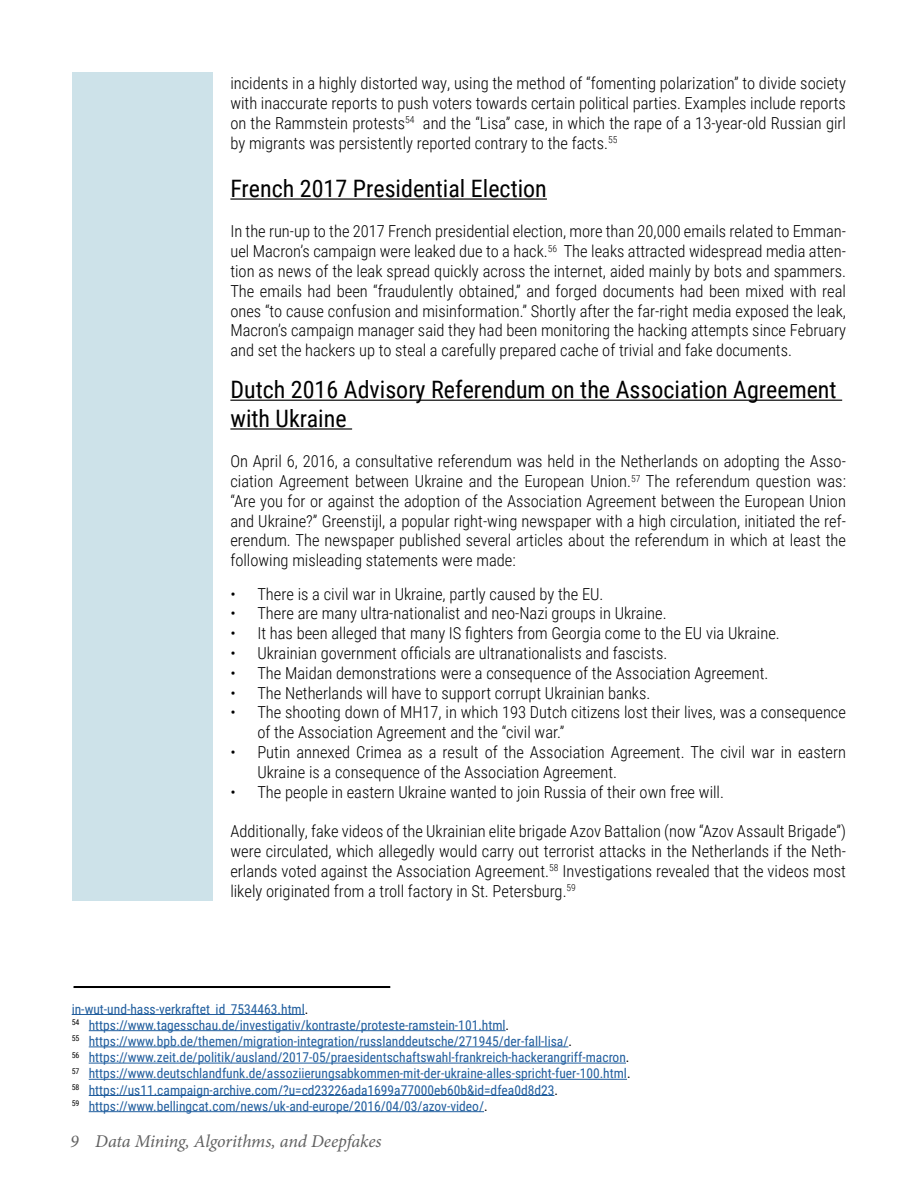
<style>
.page{position:relative;width:918px;height:1188px;background:#fff}
.page>*{position:absolute;margin:0;border:0;box-sizing:border-box;transform-origin:0 0}
.t1{font:24px/28.8px "Roboto Condensed";color:#000}
.t2{font:italic 18px "Minion Pro";letter-spacing:-.01em;color:#616161}
.t3{font:300 16.5px/19.8px "Roboto Condensed";color:#000;text-align:justify}
.t4{font:13.5px/16.2px "Roboto Condensed";color:#215e9e}
.s1{color:#000}
</style>
<div class="page">
<div style="left:72px;top:72px;width:140px;height:829px;background:#cde2e9"></div>
<hr style="left:230px;top:198px;width:317px;height:2px;background:#000">
<hr style="left:230px;top:400px;width:612px;height:1px;background:#000">
<hr style="left:230px;top:428px;width:122px;height:2px;background:#000">
<div style="left:74px;top:986px;width:316px;height:2px;border:2px solid #000"></div>
<hr style="left:72px;top:1014px;width:233px;height:1px;background:#215e9e">
<hr style="left:89px;top:1030px;width:417px;height:1px;background:#215e9e">
<hr style="left:89px;top:1047px;width:479px;height:1px;background:#215e9e">
<hr style="left:89px;top:1063px;width:537px;height:1px;background:#215e9e">
<hr style="left:89px;top:1079px;width:538px;height:1px;background:#215e9e">
<hr style="left:89px;top:1095px;width:465px;height:1px;background:#215e9e">
<hr style="left:89px;top:1111px;width:395px;height:1px;background:#215e9e">
<p class="t3" style="left:230px;top:73px;width:617px">incidents in a highly distorted way, using the method of “fomenting polarization” to divide society with inaccurate reports to push voters towards certain political parties. Examples include reports on the Rammstein protests<sup>54</sup> and the “Lisa” case, in which the rape of a 13-year-old Russian girl by migrants was persistently reported contrary to the facts.<sup>55</sup></p>
<h1 class="t1" style="left:230px;top:173px;width:318px">French 2017 Presidential Election</h1>
<p class="t3" style="left:230px;top:221px;width:617px">In the run-up to the 2017 French presidential election, more than 20,000 emails related to Emman&shy;uel Macron’s campaign were leaked due to a hack.<sup>56</sup> The leaks attracted widespread media atten&shy;tion as news of the leak spread quickly across the internet, aided mainly by bots and spammers.<br>The emails had been “fraudulently obtained,” and forged documents had been mixed with real ones “to cause confusion and misinformation.” Shortly after the far-right media exposed the leak, Macron’s campaign manager said they had been monitoring the hacking attempts since February and set the hackers up to steal a carefully prepared cache of trivial and fake documents.</p>
<h1 class="t1" style="left:230px;top:375px;width:608px">Dutch 2016 Advisory Referendum on the Association Agreement with Ukraine</h1>
<p class="t3" style="left:230px;top:451px;width:617px">On April 6, 2016, a consultative referendum was held in the Netherlands on adopting the Asso&shy;ciation Agreement between Ukraine and the European Union.<sup>57</sup> The referendum question was: “Are you for or against the adoption of the Association Agreement between the European Union and Ukraine?” Greenstijl, a popular right-wing newspaper with a high circulation, initiated the ref&shy;erendum. The newspaper published several articles about the referendum in which at least the following misleading statements were made:</p>
<p class="t3" style="left:230px;top:583px;width:375px">• There is a civil war in Ukraine, partly caused by the EU.</p>
<p class="t3" style="left:230px;top:603px;width:438px">• There are many ultra-nationalist and neo-Nazi groups in Ukraine.</p>
<p class="t3" style="left:230px;top:623px;width:551px">• It has been alleged that many IS fighters from Georgia come to the EU via Ukraine.</p>
<p class="t3" style="left:230px;top:643px;width:438px">• Ukrainian government officials are ultranationalists and fascists.</p>
<p class="t3" style="left:230px;top:662px;width:540px">• The Maidan demonstrations were a consequence of the Association Agreement.</p>
<p class="t3" style="left:230px;top:682px;width:422px">• The Netherlands will have to support corrupt Ukrainian banks.</p>
<p class="t3" style="left:257px;top:702px;width:590px;text-indent:-27px">• The shooting down of MH17, in which 193 Dutch citizens lost their lives, was a consequence of the Association Agreement and the “civil war.”</p>
<p class="t3" style="left:257px;top:742px;width:590px;text-indent:-27px">• Putin annexed Crimea as a result of the Association Agreement. The civil war in eastern<br>Ukraine is a consequence of the Association Agreement.</p>
<p class="t3" style="left:230px;top:781px;width:495px">• The people in eastern Ukraine wanted to join Russia of their own free will.</p>
<p class="t3" style="left:230px;top:821px;width:617px">Additionally, fake videos of the Ukrainian elite brigade Azov Battalion (now “Azov Assault Brigade”) were circulated, which allegedly would carry out terrorist attacks in the Netherlands if the Neth&shy;erlands voted against the Association Agreement.<sup>58</sup> Investigations revealed that the videos most likely originated from a troll factory in St. Petersburg.<sup>59</sup></p>
<p class="t4" style="left:72px;top:1000px;width:560px">in-wut-und-hass-verkraftet_id_7534463.html<span class="s1">.<br></span><sup>54</sup> https://www.tagesschau.de/investigativ/kontraste/proteste-ramstein-101.html<span class="s1">.<br></span><sup>55</sup> https://www.bpb.de/themen/migration-integration/russlanddeutsche/271945/der-fall-lisa/<span class="s1">.<br></span><sup>56</sup> https://www.zeit.de/politik/ausland/2017-05/praesidentschaftswahl-frankreich-hackerangriff-macron<span class="s1">.<br></span><sup>57</sup> https://www.deutschlandfunk.de/assoziierungsabkommen-mit-der-ukraine-alles-spricht-fuer-100.html<span class="s1">.<br></span><sup>58</sup> https://us11.campaign-archive.com/?u=cd23226ada1699a77000eb60b&amp;id=dfea0d8d23<span class="s1">.<br></span><sup>59</sup> https://www.bellingcat.com/news/uk-and-europe/2016/04/03/azov-video/<span class="s1">.</span></p>
<p class="t2" style="left:70px;top:1129px;width:313px">9 Data Mining, Algorithms, and Deepfakes</p>
</div>
